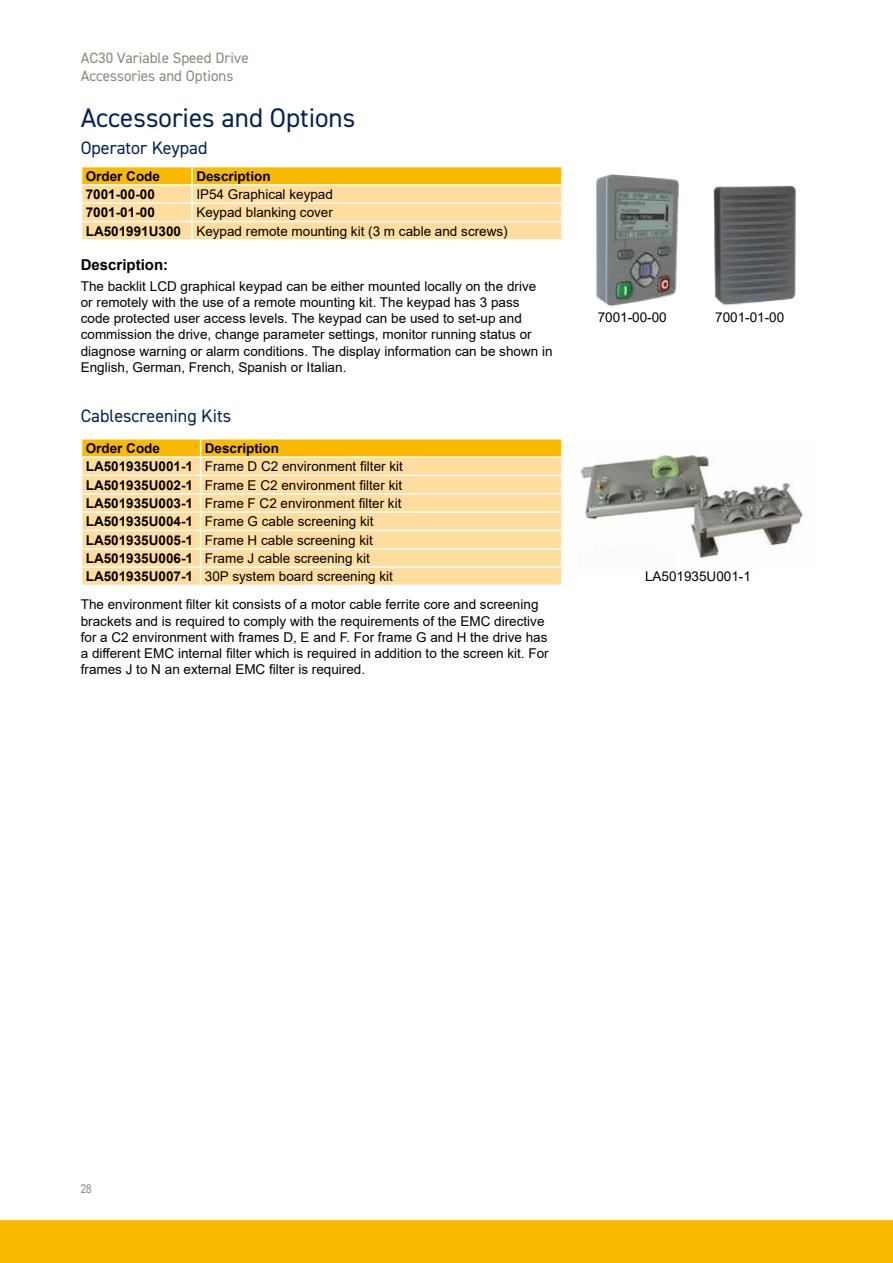
<style>
.page{position:relative;width:893px;height:1263px;background:#fff}
.page>*{position:absolute;margin:0;border:0;box-sizing:border-box;transform-origin:0 0}
.t1{font:27px "DIN2014";color:#052453}
.t2{font:18px "DIN2014";color:#052453}
.t3{font:15px/18px "DIN2014";color:#8e8677}
.t4{font:700 15px "Arial";color:#000}
.t5{font:13.5px/16.2px "Arial";color:#000}
.t6{font:700 13.5px "Arial";color:#000}
.t7{font:12px "Arial Narrow";color:#8e8677}
.s1{font-weight:700}
</style>
<div class="page">
<div style="left:0;top:1220px;width:893px;height:43px;background:#fbba00"></div>
<img style="left:596px;top:174px;width:83px;height:133px">
<img style="left:713px;top:185px;width:83px;height:121px">
<img style="left:580px;top:454px;width:223px;height:106px">
<svg style="left:81px;top:167px;width:481px;height:73px;background:#fed782"></svg>
<svg style="left:81px;top:439px;width:481px;height:146px;background:#fedb94"></svg>
<p class="t3" style="left:81px;top:48px;width:170px">AC30 Variable Speed Drive<br>Accessories and Options</p>
<h1 class="t1" style="left:81px;top:101px;width:276px">Accessories and Options</h1>
<p class="t6" style="left:86px;top:166px;width:76px">Order Code</p>
<p class="t6" style="left:196px;top:166px;width:76px">Description</p>
<p class="t6" style="left:86px;top:185px;width:71px">7001-00-00</p>
<p class="t5" style="left:196px;top:186px;width:138px">IP54 Graphical keypad</p>
<p class="t6" style="left:86px;top:203px;width:71px">7001-01-00</p>
<h2 class="t2" style="left:81px;top:137px;width:128px">Operator Keypad</h2>
<p class="t5" style="left:86px;top:203px;width:423px;line-height:18.3px;text-indent:111px">Keypad blanking cover<br><span class="s1">LA501991U300</span> Keypad remote mounting kit (3 m cable and screws)</p>
<p class="t4" style="left:81px;top:254px;width:89px">Description:</p>
<p class="t5" style="left:81px;top:278px;width:473px">The backlit LCD graphical keypad can be either mounted locally on the drive<br>or remotely with the use of a remote mounting kit. The keypad has 3 pass<br>code protected user access levels. The keypad can be used to set-up and commission the drive, change parameter settings, monitor running status or diagnose warning or alarm conditions. The display information can be shown in English, German, French, Spanish or Italian.</p>
<h2 class="t2" style="left:81px;top:405px;width:152px">Cablescreening Kits</h2>
<p class="t6" style="left:86px;top:439px;width:76px">Order Code</p>
<p class="t5" style="left:86px;top:439px;width:319px;line-height:18.3px;text-indent:119px"><span class="s1">Description<br>LA501935U001-1</span> Frame D C2 environment filter kit <span class="s1">LA501935U002-1</span> Frame E C2 environment filter kit <span class="s1">LA501935U003-1</span> Frame F C2 environment filter kit <span class="s1">LA501935U004-1</span> Frame G cable screening kit <span class="s1">LA501935U005-1</span> Frame H cable screening kit <span class="s1">LA501935U006-1</span> Frame J cable screening kit <span class="s1">LA501935U007-1</span> 30P system board screening kit</p>
<p class="t5" style="left:81px;top:596px;width:469px">The environment filter kit consists of a motor cable ferrite core and screening brackets and is required to comply with the requirements of the EMC directive for a C2 environment with frames D, E and F. For frame G and H the drive has a different EMC internal filter which is required in addition to the screen kit. For frames J to N an external EMC filter is required.</p>
<p class="t5" style="left:598px;top:309px;width:71px">7001-00-00</p>
<p class="t5" style="left:715px;top:309px;width:71px">7001-01-00</p>
<p class="t5" style="left:645px;top:568px;width:107px">LA501935U001-1</p>
<p class="t7" style="left:81px;top:1180px;width:12px">28</p>
</div>
